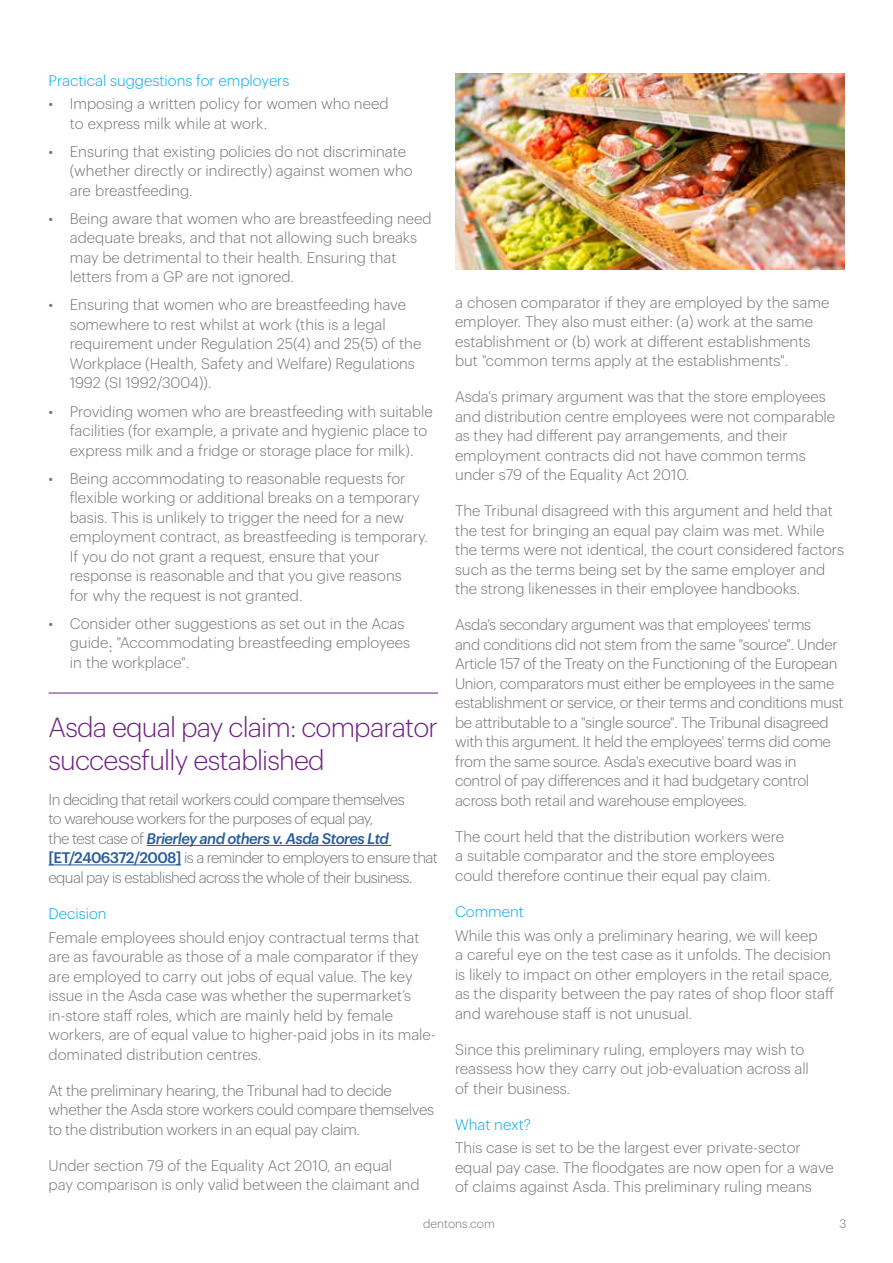
<style>
.page{position:relative;width:893px;height:1263px;background:#fff}
.page>*{position:absolute;margin:0;border:0;box-sizing:border-box;transform-origin:0 0}
.t1{font:300 27px/33px "Dentons Sans";letter-spacing:-.03em;color:#702283}
.t2{font:300 15px/19.5px "Dentons Sans";color:#717376}
.t3{font:300 15px/19.5px "Dentons Sans";letter-spacing:-.02em;color:#717376}
.t4{font:300 15px/19.5px "Dentons Sans";letter-spacing:-.04em;color:#717376}
.t5{font:300 15px "Dentons Sans";color:#00a9e8}
.t6{font:300 12px "Dentons Sans";color:#717376}
.s1{font-weight:400;color:#919396}
.s2{font-weight:500;font-style:italic;color:#275b9b}
.s3{font-weight:500;color:#275b9b}
</style>
<div class="page">
<hr style="left:147px;top:845px;width:244px;height:1px;background:#275b9b">
<hr style="left:49px;top:864px;width:132px;height:1px;background:#275b9b">
<hr style="left:49px;top:693px;width:389px;height:1px;background:#702283">
<img style="left:455px;top:73px;width:389px;height:197px">
<p class="t5" style="left:49px;top:69px;width:242px">Practical suggestions for employers</p>
<p class="t2" style="left:70px;top:93px;width:320px;text-indent:-21px">• Imposing a written policy for women who need to express milk while at work.</p>
<p class="t2" style="left:70px;top:141px;width:344px;text-indent:-21px">• Ensuring that existing policies do not discriminate (whether directly or indirectly) against women who are breastfeeding.</p>
<p class="t2" style="left:70px;top:208px;width:363px;text-indent:-21px">• Being aware that women who are breastfeeding need adequate breaks, and that not allowing such breaks may be detrimental to their health. Ensuring that letters from a GP are not ignored.</p>
<p class="t2" style="left:70px;top:294px;width:353px;text-indent:-21px">• Ensuring that women who are breastfeeding have somewhere to rest whilst at work (this is a legal requirement under Regulation 25(4) and 25(5) of the Workplace (Health, Safety and Welfare) Regulations 1992 (SI 1992/3004)).</p>
<p class="t2" style="left:70px;top:400px;width:364px;text-indent:-21px">• Providing women who are breastfeeding with suitable facilities (for example, a private and hygienic place to express milk and a fridge or storage place for milk).</p>
<p class="t2" style="left:70px;top:467px;width:360px;text-indent:-21px">• Being accommodating to reasonable requests for flexible working or additional breaks on a temporary basis. This is unlikely to trigger the need for a new employment contract, as breastfeeding is temporary.<br>If you do not grant a request, ensure that your response is reasonable and that you give reasons<br>for why the request is not granted.</p>
<p class="t2" style="left:70px;top:612px;width:342px;text-indent:-21px">• Consider other suggestions as set out in the Acas guide<span class="s1">:</span> "Accommodating breastfeeding employees in the workplace".</p>
<h1 class="t1" style="left:49px;top:709px;width:391px">Asda equal pay claim: comparator successfully established</h1>
<p class="t4" style="left:49px;top:788px;width:391px">In deciding that retail workers could compare themselves<br>to warehouse workers for the purposes of equal pay,<br>the test case of <span class="s2">Brierley and others v. Asda Stores Ltd </span><span class="s3">[ET/2406372/2008]</span> is a reminder to employers to ensure that equal pay is established across the whole of their business.</p>
<p class="t5" style="left:49px;top:902px;width:60px">Decision</p>
<p class="t2" style="left:49px;top:926px;width:389px">Female employees should enjoy contractual terms that are as favourable as those of a male comparator if they are employed to carry out jobs of equal value. The key issue in the Asda case was whether the supermarket’s in-store staff roles, which are mainly held by female workers, are of equal value to higher-paid jobs in its male&shy;dominated distribution centres.</p>
<p class="t3" style="left:49px;top:1079px;width:387px">At the preliminary hearing, the Tribunal had to decide whether the Asda store workers could compare themselves to the distribution workers in an equal pay claim.</p>
<p class="t2" style="left:49px;top:1154px;width:373px">Under section 79 of the Equality Act 2010, an equal pay comparison is only valid between the claimant and</p>
<p class="t2" style="left:455px;top:291px;width:376px">a chosen comparator if they are employed by the same employer. They also must either: (a) work at the same establishment or (b) work at different establishments but "common terms apply at the establishments".</p>
<p class="t2" style="left:455px;top:386px;width:382px">Asda's primary argument was that the store employees and distribution centre employees were not comparable as they had different pay arrangements, and their employment contracts did not have common terms under s79 of the Equality Act 2010.</p>
<p class="t2" style="left:455px;top:500px;width:390px">The Tribunal disagreed with this argument and held that the test for bringing an equal pay claim was met. While the terms were not identical, the court considered factors such as the terms being set by the same employer and the strong likenesses in their employee handbooks.</p>
<p class="t3" style="left:455px;top:614px;width:390px">Asda's secondary argument was that employees' terms<br>and conditions did not stem from the same "source". Under Article 157 of the Treaty on the Functioning of the European Union, comparators must either be employees in the same establishment or service, or their terms and conditions must be attributable to a "single source". The Tribunal disagreed with this argument. It held the employees' terms did come from the same source. Asda's executive board was in control of pay differences and it had budgetary control across both retail and warehouse employees.</p>
<p class="t2" style="left:455px;top:825px;width:331px">The court held that the distribution workers were a suitable comparator and the store employees could therefore continue their equal pay claim.</p>
<p class="t5" style="left:455px;top:900px;width:70px">Comment</p>
<p class="t2" style="left:455px;top:924px;width:381px">While this was only a preliminary hearing, we will keep<br>a careful eye on the test case as it unfolds. The decision is likely to impact on other employers in the retail space, as the disparity between the pay rates of shop floor staff and warehouse staff is not unusual.</p>
<p class="t2" style="left:455px;top:1038px;width:355px">Since this preliminary ruling, employers may wish to reassess how they carry out job-evaluation across all of their business.</p>
<p class="t5" style="left:455px;top:1113px;width:78px">What next?</p>
<p class="t2" style="left:455px;top:1137px;width:380px">This case is set to be the largest ever private-sector equal pay case. The floodgates are now open for a wave of claims against Asda. This preliminary ruling means</p>
<p class="t6" style="left:423px;top:1215px;width:73px">dentons.com</p>
<p class="t6" style="left:839px;top:1215px;width:8px">3</p>
</div>
